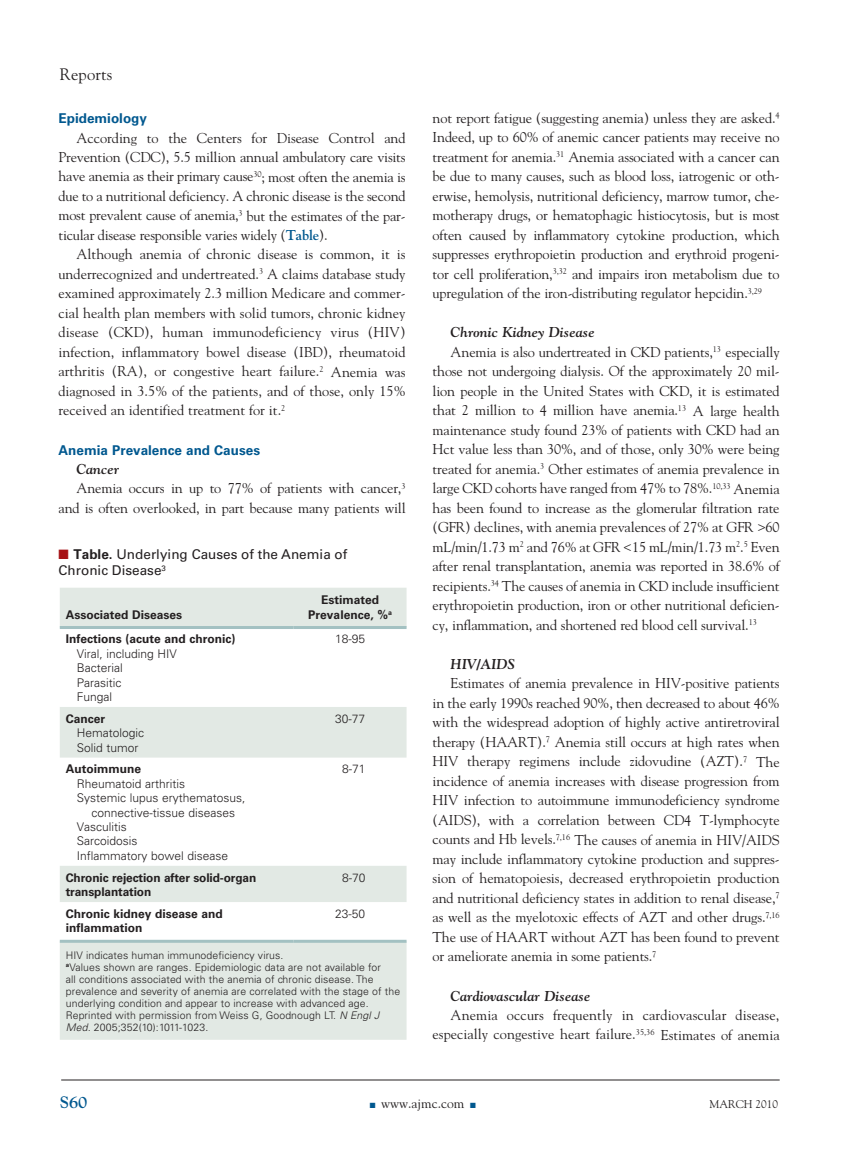
<style>
.page{position:relative;width:851px;height:1161px;background:#fff}
.page>*{position:absolute;margin:0;border:0;box-sizing:border-box;transform-origin:0 0}
.t1{font:16.5px "Goudy";color:#231f20}
.t2{font:700 16.5px "Goudy";color:#00588f}
.t3{font:14.25px/19.5px "Goudy";letter-spacing:-.01em;color:#231f20;text-align:justify}
.t4{font:italic 700 14.25px "Goudy";color:#231f20}
.t5{font:13.5px/16.5px "Univers";color:#231f20}
.t6{font:700 13.5px "Univers";color:#00588f}
.t7{font:13.5px "Goudy";color:#231f20}
.t8{font:300 12px/14.4px "Univers";color:#231f20}
.t9{font:700 12px/14.4px "Univers";color:#231f20}
.t10{font:11.25px "Goudy";color:#231f20}
.t11{font:300 10.5px/12px "Univers";letter-spacing:.01em;color:#231f20}
.s1{font-weight:700;color:#00588f}
.s2{color:#a61216}
.s3{font-weight:700}
.s4{font-style:italic}
.s5{color:#00588f}
</style>
<div class="page">
<hr style="left:61px;top:1080px;width:718px;height:1px;background:#231f20">
<svg style="left:60px;top:588px;width:346px;height:452px"></svg>
<hr style="left:60px;top:626px;width:234px;height:3px;background:#a3c1c2">
<hr style="left:294px;top:626px;width:112px;height:3px;background:#a3c1c2">
<hr style="left:60px;top:940px;width:234px;height:3px;background:#a3c1c2">
<hr style="left:294px;top:940px;width:112px;height:3px;background:#a3c1c2">
<p class="t1" style="left:60px;top:64px;width:54px">Reports</p>
<p class="t6" style="left:58px;top:110px;width:90px">Epidemiology</p>
<p class="t3" style="left:59px;top:128px;width:348px;text-indent:18px">According to the Centers for Disease Control and<br>Prevention (CDC</p>
<p class="t3" style="left:59px;top:147px;width:348px;text-indent:102px">), 5.5 million annual ambulatory care visits have anemia as their primary cause<sup>30</sup>; most often the anemia is due to a nutritional deficiency. A chronic disease is the second most prevalent cause of anemia,<sup>3</sup> but the estimates of the par&shy;ticular disease responsible varies widely (<span class="s1">Table</span>).</p>
<p class="t3" style="left:58px;top:245px;width:348px;text-indent:18px">Although anemia of chronic disease is common, it is underrecognized and undertreated.<sup>3</sup> A claims database study examined approximately 2.3 million Medicare and commer&shy;cial health plan members with solid tumors, chronic kidney disease (CKD), human immunodeficiency virus (HIV) infection, inflammatory bowel disease (IBD), rheumatoid arthritis (RA), or congestive heart failure.<sup>2</sup> Anemia was diagnosed in 3.5% of the patients, and of those, only 15% received an identified treatment for it.<sup>2</sup></p>
<p class="t6" style="left:58px;top:442px;width:203px">Anemia Prevalence and Causes</p>
<p class="t4" style="left:76px;top:460px;width:44px">Cancer</p>
<p class="t3" style="left:76px;top:479px;width:330px">Anemia occurs in up to 77% of patients with cancer,<sup>3</sup></p>
<p class="t3" style="left:59px;top:498px;width:348px">and is often overlooked, in part because many patients will</p>
<p class="t5" style="left:58px;top:546px;width:290px"><span class="s2">■</span> <span class="s3">Table.</span> Underlying Causes of the Anemia of<br>Chronic Disease<sup>3</sup></p>
<p class="t9" style="left:66px;top:607px;width:118px">Associated Diseases</p>
<p class="t9" style="left:66px;top:632px;width:171px">Infections (acute and chronic)</p>
<p class="t8" style="left:77px;top:646px;width:102px">Viral, including HIV<br>Bacterial<br>Parasitic<br>Fungal</p>
<p class="t9" style="left:66px;top:711px;width:41px">Cancer</p>
<p class="t8" style="left:77px;top:726px;width:69px">Hematologic<br>Solid tumor</p>
<p class="t9" style="left:66px;top:762px;width:77px">Autoimmune</p>
<p class="t8" style="left:77px;top:776px;width:110px">Rheumatoid arthritis</p>
<p class="t8" style="left:77px;top:791px;width:170px">Systemic lupus erythematosus,</p>
<p class="t8" style="left:91px;top:805px;width:145px">connective-tissue diseases</p>
<p class="t8" style="left:77px;top:820px;width:51px">Vasculitis</p>
<p class="t8" style="left:77px;top:834px;width:62px">Sarcoidosis</p>
<p class="t8" style="left:77px;top:848px;width:153px">Inflammatory bowel disease</p>
<p class="t9" style="left:308px;top:592px;width:85px;line-height:15px;text-align:center">Estimated<br>Prevalence, %<sup>a</sup></p>
<p class="t8" style="left:335px;top:632px;width:32px">18-95</p>
<p class="t8" style="left:335px;top:711px;width:32px">30-77</p>
<p class="t8" style="left:342px;top:762px;width:25px">8-71</p>
<p class="t9" style="left:66px;top:870px;width:192px">Chronic rejection after solid-organ transplantation</p>
<p class="t8" style="left:342px;top:870px;width:25px">8-70</p>
<p class="t9" style="left:66px;top:907px;width:159px">Chronic kidney disease and inflammation</p>
<p class="t8" style="left:335px;top:906px;width:32px">23-50</p>
<p class="t11" style="left:66px;top:949px;width:336px">HIV indicates human immunodeficiency virus.<br><sup>a</sup>Values shown are ranges. Epidemiologic data are not available for<br>all conditions associated with the anemia of chronic disease. The prevalence and severity of anemia are correlated with the stage of the underlying condition and appear to increase with advanced age.<br>Reprinted with permission from Weiss G, Goodnough LT. <span class="s4">N Engl J Med.</span> 2005;352(10):1011-1023.</p>
<p class="t3" style="left:432px;top:108px;width:348px">not report fatigue (suggesting anemia) unless they are asked.<sup>4<br></sup>Indeed, up to 60% of anemic cancer patients may receive no treatment for anemia.<sup>31</sup> Anemia associated with a cancer can be due to many causes, such as blood loss, iatrogenic or oth&shy;erwise, hemolysis, nutritional deficiency, marrow tumor, che&shy;motherapy drugs, or hematophagic histiocytosis, but is most often caused by inflammatory cytokine production, which suppresses erythropoietin production and erythroid progeni&shy;tor cell proliferation,<sup>3,32</sup> and impairs iron metabolism due to upregulation of the iron-distributing regulator hepcidin.<sup>3,29</sup></p>
<p class="t4" style="left:450px;top:324px;width:146px">Chronic Kidney Disease</p>
<p class="t3" style="left:450px;top:342px;width:330px">Anemia is also undertreated in CKD patients,<sup>13</sup> especially</p>
<p class="t3" style="left:432px;top:362px;width:348px">those not undergoing dialysis. Of the approximately 20 mil-</p>
<p class="t3" style="left:432px;top:381px;width:348px">lion people in the United States with CKD, it is estimated</p>
<p class="t3" style="left:432px;top:401px;width:348px">that 2 million to 4 million have anemia.<sup>13</sup> A large health</p>
<p class="t3" style="left:432px;top:420px;width:348px">maintenance study found 23% of patients with CKD had an</p>
<p class="t3" style="left:432px;top:440px;width:348px">Hct value less than 30%, and of those, only 30% were being</p>
<p class="t3" style="left:432px;top:459px;width:348px">treated for anemia.<sup>3</sup> Other estimates of anemia prevalence in</p>
<p class="t3" style="left:432px;top:479px;width:348px">large CKD cohorts have ranged from 47% to 78%.<sup>10,33</sup> Anemia</p>
<p class="t3" style="left:432px;top:498px;width:348px">has been found to increase as the glomerular filtration rate</p>
<p class="t3" style="left:432px;top:518px;width:16px">(GFR</p>
<p class="t3" style="left:465px;top:518px;width:271px">) declines, with anemia prevalences of 27% at GFR</p>
<p class="t3" style="left:757px;top:518px;width:24px">&gt;60</p>
<p class="t3" style="left:432px;top:537px;width:171px">mL/min/1.73 m<sup>2</sup> and 76% at GFR</p>
<p class="t3" style="left:432px;top:537px;width:349px;text-indent:191px">&lt;15 mL/min/1.73 m<sup>2</sup>.<sup>5</sup> Even after renal transplantation, anemia was reported in 38.6% of recipients.<sup>34</sup> The causes of anemia in CKD include insufficient erythropoietin production, iron or other nutritional deficien&shy;cy, inflammation, and shortened red blood cell survival.<sup>13</sup></p>
<p class="t4" style="left:450px;top:655px;width:66px">HIV/AIDS</p>
<p class="t3" style="left:432px;top:674px;width:348px;text-indent:18px">Estimates of anemia prevalence in HIV-positive patients in the early 1990s reached 90%, then decreased to about 46% with the widespread adoption of highly active antiretroviral therapy (HAART).<sup>7</sup> Anemia still occurs at high rates when HIV therapy regimens include zidovudine (AZT).<sup>7</sup> The incidence of anemia increases with disease progression from HIV infection to autoimmune immunodeficiency syndrome (AIDS), with a correlation between CD4 T-lymphocyte counts and Hb levels.<sup>7,16</sup> The causes of anemia in HIV/AIDS may include inflammatory cytokine production and suppres&shy;sion of hematopoiesis, decreased erythropoietin production and nutritional deficiency states in addition to renal disease,<sup>7 </sup>as well as the myelotoxic effects of AZT and other drugs.<sup>7,16<br></sup>The use of HAART without AZT has been found to prevent or ameliorate anemia in some patients.<sup>7</sup></p>
<p class="t4" style="left:450px;top:987px;width:141px">Cardiovascular Disease</p>
<p class="t3" style="left:432px;top:1005px;width:348px;text-align:right">Anemia occurs frequently in cardiovascular disease, especially congestive heart failure.<sup>35,36</sup> Estimates of anemia</p>
<p class="t2" style="left:60px;top:1092px;width:29px">S60</p>
<p class="t7" style="left:370px;top:1095px;width:107px"><span class="s5">■</span> www.ajmc.com <span class="s5">■</span></p>
<p class="t10" style="left:709px;top:1097px;width:70px">march 2010</p>
</div>
